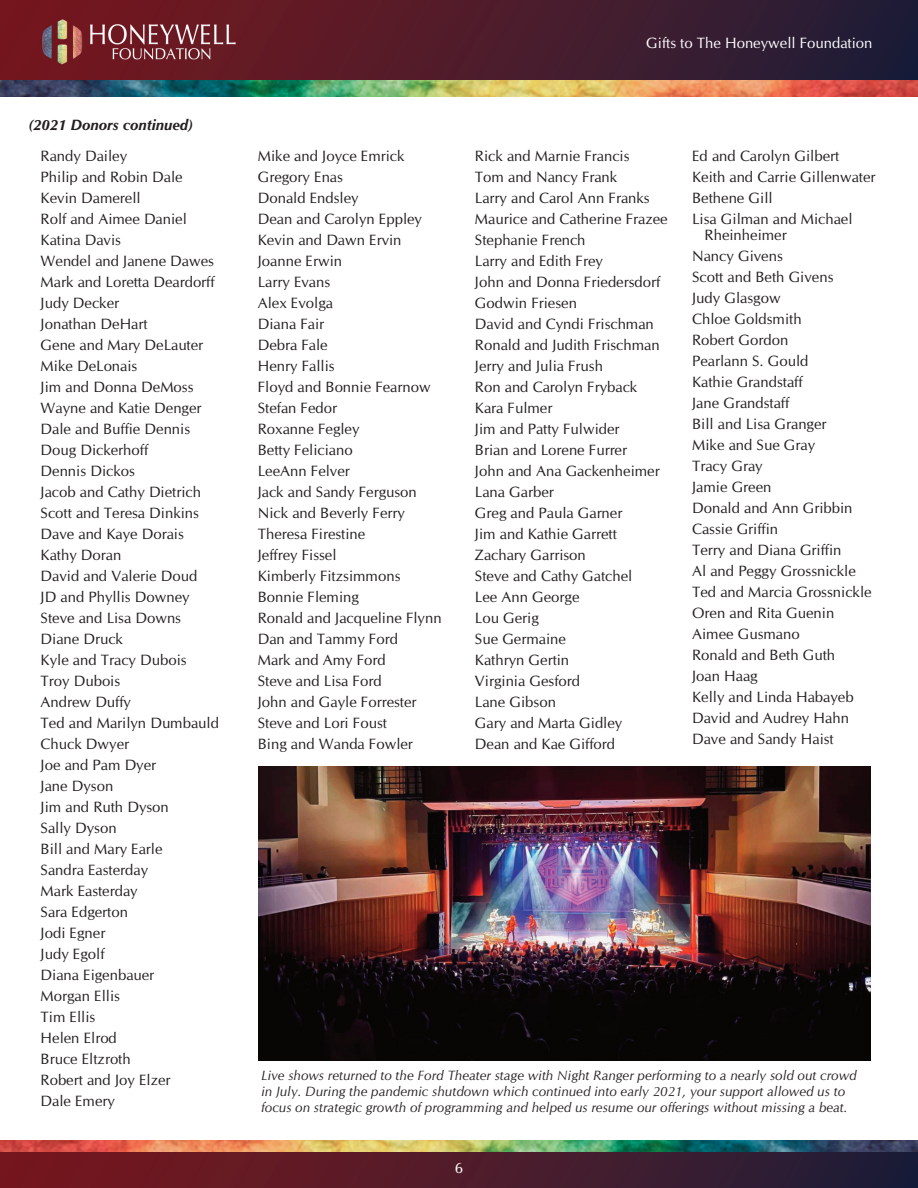
<style>
.page{position:relative;width:918px;height:1188px;background:#fff}
.page>*{position:absolute;margin:0;border:0;box-sizing:border-box;transform-origin:0 0}
.t1{font:15px/21px "CG Omega";color:#231f20}
.t2{font:15px "CG Omega";color:#fff}
.t3{font:italic 700 15px "CG Omega";color:#231f20}
.t4{font:italic 13.5px/16.2px "CG Omega";color:#231f20}
</style>
<div class="page">
<img style="left:0;top:80px;width:918px;height:16px">
<div style="left:0;top:0;width:918px;height:80px;background:linear-gradient(to right,#7c171c,#201e38)"></div>
<div style="left:0;top:1152px;width:918px;height:36px;background:linear-gradient(to right,#7d171c,#1f1e38)"></div>
<img style="left:40px;top:19px;width:200px;height:47px">
<img style="left:0;top:1140px;width:918px;height:12px">
<img style="left:259px;top:766px;width:612px;height:294px">
<p class="t3" style="left:29px;top:116px;width:165px">(2021 Donors continued)</p>
<p class="t2" style="left:646px;top:34px;width:228px">Gifts to The Honeywell Foundation</p>
<p class="t1" style="left:41px;top:145px;width:180px">Randy Dailey<br>Philip and Robin Dale<br>Kevin Damerell<br>Rolf and Aimee Daniel<br>Katina Davis<br>Wendel and Janene Dawes<br>Mark and Loretta Deardorff<br>Judy Decker<br>Jonathan DeHart<br>Gene and Mary DeLauter<br>Mike DeLonais<br>Jim and Donna DeMoss<br>Wayne and Katie Denger<br>Dale and Buffie Dennis<br>Doug Dickerhoff<br>Dennis Dickos<br>Jacob and Cathy Dietrich<br>Scott and Teresa Dinkins<br>Dave and Kaye Dorais<br>Kathy Doran<br>David and Valerie Doud<br>JD and Phyllis Downey<br>Steve and Lisa Downs<br>Diane Druck<br>Kyle and Tracy Dubois<br>Troy Dubois<br>Andrew Duffy<br>Ted and Marilyn Dumbauld<br>Chuck Dwyer<br>Joe and Pam Dyer<br>Jane Dyson<br>Jim and Ruth Dyson<br>Sally Dyson<br>Bill and Mary Earle<br>Sandra Easterday<br>Mark Easterday<br>Sara Edgerton<br>Jodi Egner<br>Judy Egolf<br>Diana Eigenbauer<br>Morgan Ellis<br>Tim Ellis<br>Helen Elrod<br>Bruce Eltzroth<br>Robert and Joy Elzer<br>Dale Emery</p>
<p class="t1" style="left:258px;top:145px;width:185px">Mike and Joyce Emrick<br>Gregory Enas<br>Donald Endsley<br>Dean and Carolyn Eppley<br>Kevin and Dawn Ervin<br>Joanne Erwin<br>Larry Evans<br>Alex Evolga<br>Diana Fair<br>Debra Fale<br>Henry Fallis<br>Floyd and Bonnie Fearnow<br>Stefan Fedor<br>Roxanne Fegley<br>Betty Feliciano<br>LeeAnn Felver<br>Jack and Sandy Ferguson<br>Nick and Beverly Ferry<br>Theresa Firestine<br>Jeffrey Fissel<br>Kimberly Fitzsimmons<br>Bonnie Fleming<br>Ronald and Jacqueline Flynn<br>Dan and Tammy Ford<br>Mark and Amy Ford<br>Steve and Lisa Ford<br>John and Gayle Forrester<br>Steve and Lori Foust<br>Bing and Wanda Fowler</p>
<p class="t1" style="left:475px;top:145px;width:194px">Rick and Marnie Francis<br>Tom and Nancy Frank<br>Larry and Carol Ann Franks<br>Maurice and Catherine Frazee<br>Stephanie French<br>Larry and Edith Frey<br>John and Donna Friedersdorf<br>Godwin Friesen<br>David and Cyndi Frischman<br>Ronald and Judith Frischman<br>Jerry and Julia Frush<br>Ron and Carolyn Fryback<br>Kara Fulmer<br>Jim and Patty Fulwider<br>Brian and Lorene Furrer<br>John and Ana Gackenheimer<br>Lana Garber<br>Greg and Paula Garner<br>Jim and Kathie Garrett<br>Zachary Garrison<br>Steve and Cathy Gatchel<br>Lee Ann George<br>Lou Gerig<br>Sue Germaine<br>Kathryn Gertin<br>Virginia Gesford<br>Lane Gibson<br>Gary and Marta Gidley<br>Dean and Kae Gifford</p>
<p class="t1" style="left:692px;top:145px;width:185px">Ed and Carolyn Gilbert<br>Keith and Carrie Gillenwater<br>Bethene Gill<br>Lisa Gilman and Michael</p>
<p class="t1" style="left:692px;top:225px;width:181px;text-indent:12px">Rheinheimer<br>Nancy Givens<br>Scott and Beth Givens<br>Judy Glasgow<br>Chloe Goldsmith<br>Robert Gordon<br>Pearlann S. Gould<br>Kathie Grandstaff<br>Jane Grandstaff<br>Bill and Lisa Granger<br>Mike and Sue Gray<br>Tracy Gray<br>Jamie Green<br>Donald and Ann Gribbin<br>Cassie Griffin<br>Terry and Diana Griffin<br>Al and Peggy Grossnickle<br>Ted and Marcia Grossnickle<br>Oren and Rita Guenin<br>Aimee Gusmano<br>Ronald and Beth Guth<br>Joan Haag<br>Kelly and Linda Habayeb<br>David and Audrey Hahn<br>Dave and Sandy Haist</p>
<p class="t4" style="left:261px;top:1067px;width:597px">Live shows returned to the Ford Theater stage with Night Ranger performing to a nearly sold out crowd in July. During the pandemic shutdown which continued into early 2021, your support allowed us to focus on strategic growth of programming and helped us resume our offerings without missing a beat.</p>
<p class="t2" style="left:455px;top:1159px;width:10px">6</p>
</div>
